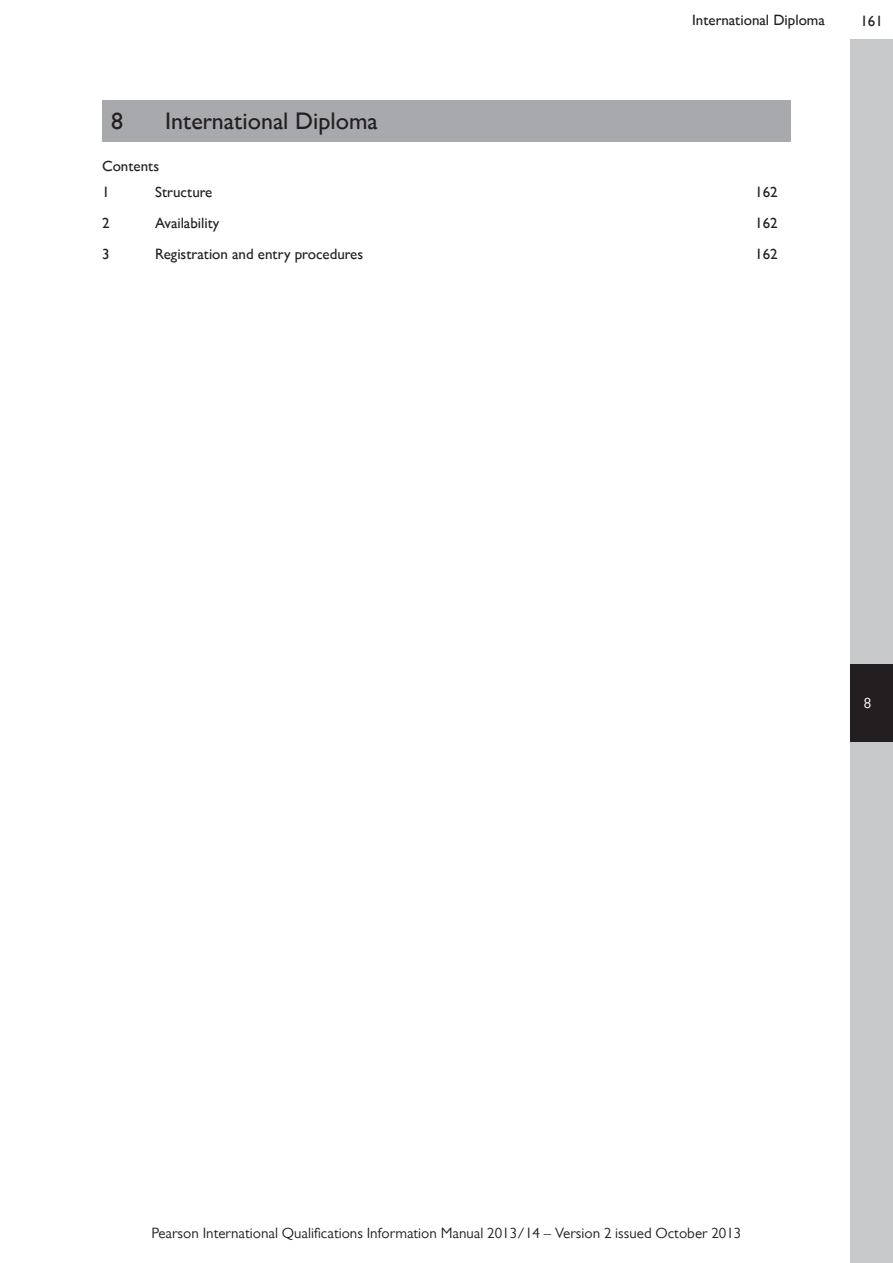
<style>
.page{position:relative;width:893px;height:1263px;background:#fff}
.page>*{position:absolute;margin:0;border:0;box-sizing:border-box;transform-origin:0 0}
.t1{font:500 24px "Gill Sans MT Pro";color:#231f20}
.t2{font:500 15px/26.5px "Gill Sans MT Pro";color:#231f20}
.t3{font:15px "Gill Sans MT Pro";color:#231f20}
.t4{font:15px "Gill Sans MT Pro";color:#fff}
</style>
<div class="page">
<div style="left:850px;top:39px;width:43px;height:1224px;background:#c7c8ca"></div>
<div style="left:850px;top:664px;width:43px;height:77px;background:#231f20"></div>
<div style="left:103px;top:101px;width:688px;height:41px;background:#a8a9ad"></div>
<p class="t2" style="left:692px;top:7px;width:134px">International Diploma</p>
<h1 class="t1" style="left:111px;top:107px;width:13px">8</h1>
<h1 class="t1" style="left:165px;top:107px;width:214px">International Diploma</h1>
<p class="t2" style="left:102px;top:152px;width:59px">Contents<br>1</p>
<p class="t2" style="left:155px;top:179px;width:59px">Structure</p>
<p class="t2" style="left:755px;top:179px;width:24px">162</p>
<p class="t2" style="left:102px;top:210px;width:9px">2</p>
<p class="t2" style="left:155px;top:210px;width:66px">Availability</p>
<p class="t2" style="left:755px;top:210px;width:24px">162</p>
<p class="t2" style="left:102px;top:240px;width:9px">3</p>
<p class="t2" style="left:155px;top:240px;width:210px">Registration and entry procedures</p>
<p class="t2" style="left:755px;top:240px;width:24px">162</p>
<p class="t2" style="left:860px;top:7px;width:24px">161</p>
<p class="t4" style="left:864px;top:694px;width:9px">8</p>
<p class="t3" style="left:152px;top:1225px;width:591px">Pearson International Qualifications Information Manual 2013/14 – Version 2 issued October 2013</p>
</div>
